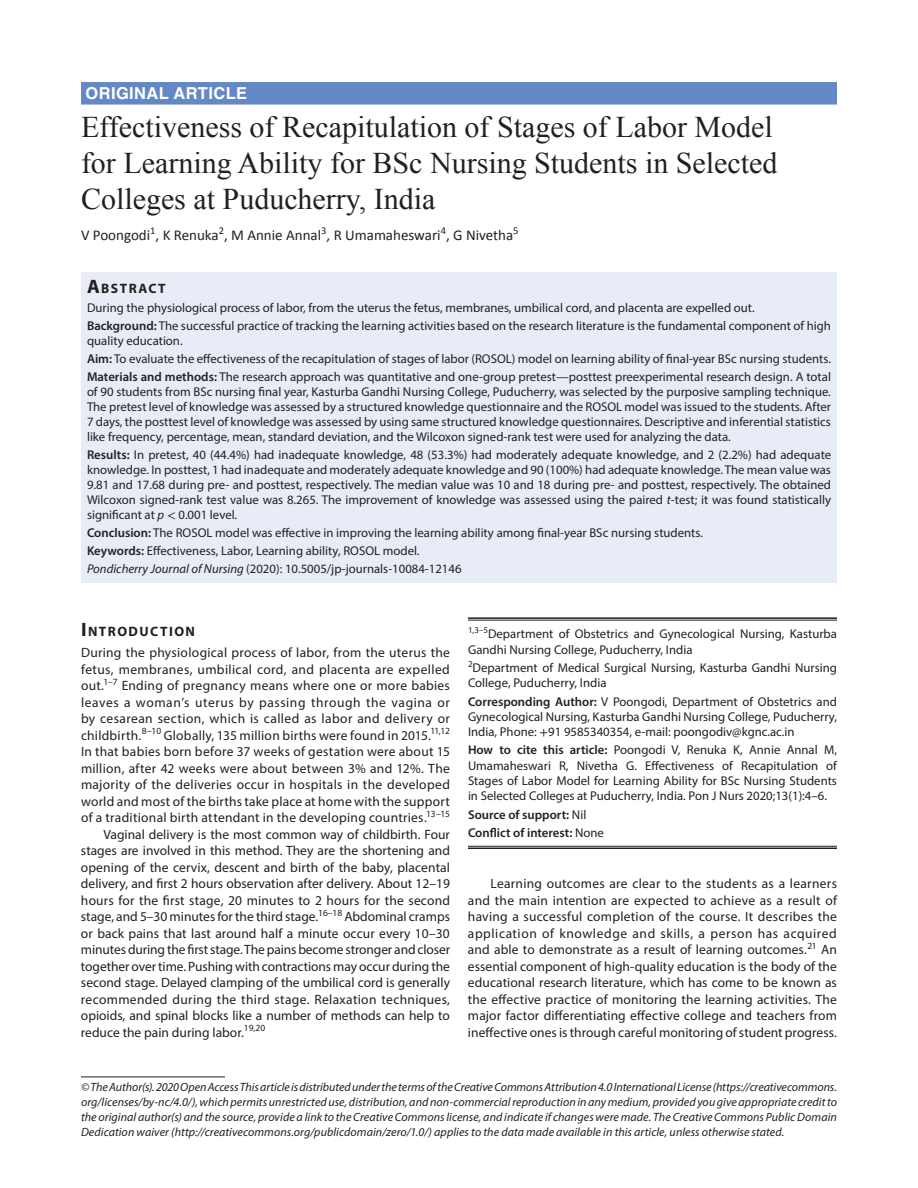
<style>
.page{position:relative;width:918px;height:1188px;background:#fff}
.page>*{position:absolute;margin:0;border:0;box-sizing:border-box;transform-origin:0 0}
.t1{font:30px/36px "Times New Roman";color:#231f20}
.t2{font:700 16.5px "Helvetica LT Std";letter-spacing:.025em;color:#fff}
.t3{font:15px "Calibri";color:#231f20}
.t4{font:700 13.65px "Myriad Pro";letter-spacing:.105em;color:#231f20}
.t5{font:13.5px/16.5px "Myriad Pro";letter-spacing:.01em;color:#231f20;text-align:justify}
.t6{font:13.5px "Myriad Pro";letter-spacing:.03em;color:#231f20}
.t7{font:13.5px "Myriad Pro";letter-spacing:-.01em;color:#231f20}
.t8{font:13.5px "Myriad Pro";letter-spacing:.04em;color:#231f20}
.t9{font:12.75px/15px "Myriad Pro";color:#231f20}
.t10{font:600 12.75px/18.3px "Myriad Pro";color:#231f20}
.t11{font:italic 12px/15px "Myriad Pro";letter-spacing:.005em;color:#231f20;text-align:justify}
.s1{font-size:19.5px}
.s2{font-weight:600}
.s3{font-style:italic}
.s4{font-family:"STIX"}
.s5{font-weight:400}
</style>
<div class="page">
<div style="left:81px;top:82px;width:756px;height:23px;background:#6487c5"></div>
<div style="left:81px;top:272px;width:756px;height:26px;background:#e8ecf6"></div>
<div style="left:81px;top:297px;width:756px;height:24px;background:#e8ecf6"></div>
<div style="left:81px;top:315px;width:756px;height:39px;background:#e8ecf6"></div>
<div style="left:81px;top:348px;width:756px;height:24px;background:#e8ecf6"></div>
<div style="left:81px;top:366px;width:756px;height:84px;background:#e8ecf6"></div>
<div style="left:81px;top:444px;width:756px;height:84px;background:#e8ecf6"></div>
<div style="left:81px;top:522px;width:756px;height:24px;background:#e8ecf6"></div>
<div style="left:81px;top:540px;width:756px;height:24px;background:#e8ecf6"></div>
<div style="left:81px;top:558px;width:756px;height:24px;background:#e8ecf6"></div>
<hr style="left:468px;top:617px;width:369px;height:2px;background:#231f20">
<hr style="left:468px;top:620px;width:369px;height:1px;background:#231f20">
<hr style="left:468px;top:846px;width:369px;height:1px;background:#231f20">
<hr style="left:468px;top:848px;width:369px;height:1px;background:#231f20">
<hr style="left:81px;top:1077px;width:144px;height:1px;background:#231f20">
<p class="t2" style="left:86px;top:83px;width:163px">ORIGINAL ARTICLE</p>
<h1 class="t1" style="left:81px;top:108px;width:698px">Effectiveness of Recapitulation of Stages of Labor Model for Learning Ability for BSc Nursing Students in Selected<br>Colleges at Puducherry, India</h1>
<p class="t3" style="left:81px;top:226px;width:439px">V Poongodi<sup>1</sup>, K Renuka<sup>2</sup>, M Annie Annal<sup>3</sup>, R Umamaheswari<sup>4</sup>, G Nivetha<sup>5</sup></p>
<p class="t4" style="left:87px;top:279px;width:80px"><span class="s1">A</span>BSTRACT</p>
<p class="t9" style="left:87px;top:299px;width:745px;line-height:18px">During the physiological process of labor, from the uterus the fetus, membranes, umbilical cord, and placenta are expelled out.<br><span class="s2">Background:</span> The successful practice of tracking the learning activities based on the research literature is the fundamental component of high</p>
<p class="t9" style="left:87px;top:332px;width:746px;line-height:18px">quality education.<br><span class="s2">Aim:</span> To evaluate the effectiveness of the recapitulation of stages of labor (ROSOL) model on learning ability of final-year BSc nursing students.<br><span class="s2">Materials and methods:</span> The research approach was quantitative and one-group pretest—posttest preexperimental research design. A total</p>
<p class="t9" style="left:87px;top:384px;width:746px;text-align:justify">of 90 students from BSc nursing final year, Kasturba Gandhi Nursing College, Puducherry, was selected by the purposive sampling technique.<br>The pretest level of knowledge was assessed by a structured knowledge questionnaire and the ROSOL model was issued to the students. After 7 days, the posttest level of knowledge was assessed by using same structured knowledge questionnaires. Descriptive and inferential statistics like frequency, percentage, mean, standard deviation, and the Wilcoxon signed-rank test were used for analyzing the data.</p>
<p class="t9" style="left:87px;top:447px;width:746px;text-align:justify"><span class="s2">Results:</span> In pretest, 40 (44.4%) had inadequate knowledge, 48 (53.3%) had moderately adequate knowledge, and 2 (2.2%) had adequate knowledge. In posttest, 1 had inadequate and moderately adequate knowledge and 90 (100%) had adequate knowledge. The mean value was 9.81 and 17.68 during pre- and posttest, respectively. The median value was 10 and 18 during pre- and posttest, respectively. The obtained Wilcoxon signed-rank test value was 8.265. The improvement of knowledge was assessed using the paired <span class="s3">t-</span>test; it was found statistically significant at <span class="s3">p</span> <span class="s4">&lt;</span> 0.001 level.</p>
<p class="t9" style="left:87px;top:524px;width:617px;line-height:18px"><span class="s2">Conclusion:</span> The ROSOL model was effective in improving the learning ability among final-year BSc nursing students.<br><span class="s2">Keywords:</span> Effectiveness, Labor, Learning ability, ROSOL model.<br><span class="s3">Pondicherry Journal of Nursing</span> (2020): 10.5005/jp-journals-10084-12146</p>
<p class="t4" style="left:81px;top:623px;width:116px"><span class="s1">I</span>NTRODUCTION</p>
<p class="t5" style="left:81px;top:644px;width:371px">During the physiological process of labor, from the uterus the</p>
<p class="t6" style="left:81px;top:661px;width:370px">fetus, membranes, umbilical cord, and placenta are expelled</p>
<p class="t5" style="left:81px;top:677px;width:370px">out.<sup>1–7</sup> Ending of pregnancy means where one or more babies</p>
<p class="t8" style="left:81px;top:694px;width:370px">leaves a woman’s uterus by passing through the vagina or</p>
<p class="t6" style="left:81px;top:710px;width:370px">by cesarean section, which is called as labor and delivery or</p>
<p class="t5" style="left:81px;top:727px;width:370px">childbirth.<sup>8–10</sup> Globally, 135 million births were found in 2015.<sup>11,12</sup></p>
<p class="t5" style="left:81px;top:743px;width:370px">In that babies born before 37 weeks of gestation were about 15</p>
<p class="t5" style="left:81px;top:760px;width:370px">million, after 42 weeks were about between 3% and 12%. The</p>
<p class="t5" style="left:81px;top:776px;width:370px">majority of the deliveries occur in hospitals in the developed</p>
<p class="t5" style="left:81px;top:793px;width:370px">world and most of the births take place at home with the support</p>
<p class="t5" style="left:81px;top:809px;width:370px">of a traditional birth attendant in the developing countries.<sup>13–15</sup></p>
<p class="t5" style="left:104px;top:826px;width:348px">Vaginal delivery is the most common way of childbirth. Four</p>
<p class="t5" style="left:81px;top:842px;width:370px">stages are involved in this method. They are the shortening and</p>
<p class="t5" style="left:81px;top:859px;width:371px">opening of the cervix, descent and birth of the baby, placental</p>
<p class="t5" style="left:81px;top:875px;width:370px">delivery, and first 2 hours observation after delivery. About 12–19</p>
<p class="t5" style="left:81px;top:892px;width:370px">hours for the first stage, 20 minutes to 2 hours for the second</p>
<p class="t5" style="left:81px;top:908px;width:371px">stage, and 5–30 minutes for the third stage.<sup>16–18</sup> Abdominal cramps</p>
<p class="t5" style="left:81px;top:925px;width:370px">or back pains that last around half a minute occur every 10–30</p>
<p class="t7" style="left:81px;top:941px;width:371px">minutes during the first stage. The pains become stronger and closer</p>
<p class="t5" style="left:81px;top:958px;width:370px">together over time. Pushing with contractions may occur during the</p>
<p class="t5" style="left:81px;top:974px;width:371px">second stage. Delayed clamping of the umbilical cord is generally</p>
<p class="t5" style="left:81px;top:991px;width:371px">recommended during the third stage. Relaxation techniques,</p>
<p class="t5" style="left:81px;top:1007px;width:371px">opioids, and spinal blocks like a number of methods can help to</p>
<p class="t5" style="left:81px;top:1024px;width:186px">reduce the pain during labor.<sup>19,20</sup></p>
<p class="t9" style="left:468px;top:626px;width:371px"><sup>1,3–5</sup>Department of Obstetrics and Gynecological Nursing, Kasturba<br>Gandhi Nursing College, Puducherry, India</p>
<p class="t9" style="left:468px;top:660px;width:371px"><sup>2</sup>Department of Medical Surgical Nursing, Kasturba Gandhi Nursing<br>College, Puducherry, India</p>
<p class="t9" style="left:468px;top:693px;width:370px;text-align:justify"><span class="s2">Corresponding Author:</span> V Poongodi, Department of Obstetrics and Gynecological Nursing, Kasturba Gandhi Nursing College, Puducherry, India, Phone: <span class="s4">+</span>91 9585340354, e-mail: poongodiv@kgnc.ac.in</p>
<p class="t9" style="left:468px;top:742px;width:371px;text-align:justify"><span class="s2">How to cite this article:</span> Poongodi V, Renuka K, Annie Annal M, Umamaheswari R, Nivetha G. Effectiveness of Recapitulation of Stages of Labor Model for Learning Ability for BSc Nursing Students in Selected Colleges at Puducherry, India. Pon J Nurs 2020;13(1):4–6.</p>
<p class="t10" style="left:468px;top:805px;width:137px">Source of support: <span class="s5">Nil<br></span>Conflict of interest: <span class="s5">None</span></p>
<p class="t5" style="left:468px;top:875px;width:371px;text-indent:23px">Learning outcomes are clear to the students as a learners and the main intention are expected to achieve as a result of having a successful completion of the course. It describes the application of knowledge and skills, a person has acquired and able to demonstrate as a result of learning outcomes.<sup>21</sup> An essential component of high-quality education is the body of the educational research literature, which has come to be known as the effective practice of monitoring the learning activities. The major factor differentiating effective college and teachers from ineffective ones is through careful monitoring of student progress.</p>
<p class="t11" style="left:81px;top:1079px;width:758px">© The Author(s). 2020 Open Access This article is distributed under the terms of the Creative Commons Attribution 4.0 International License (https://creativecommons. org/licenses/by-nc/4.0/), which permits unrestricted use, distribution, and non-commercial reproduction in any medium, provided you give appropriate credit to the original author(s) and the source, provide a link to the Creative Commons license, and indicate if changes were made. The Creative Commons Public Domain Dedication waiver (http://creativecommons.org/publicdomain/zero/1.0/) applies to the data made available in this article, unless otherwise stated.</p>
</div>
